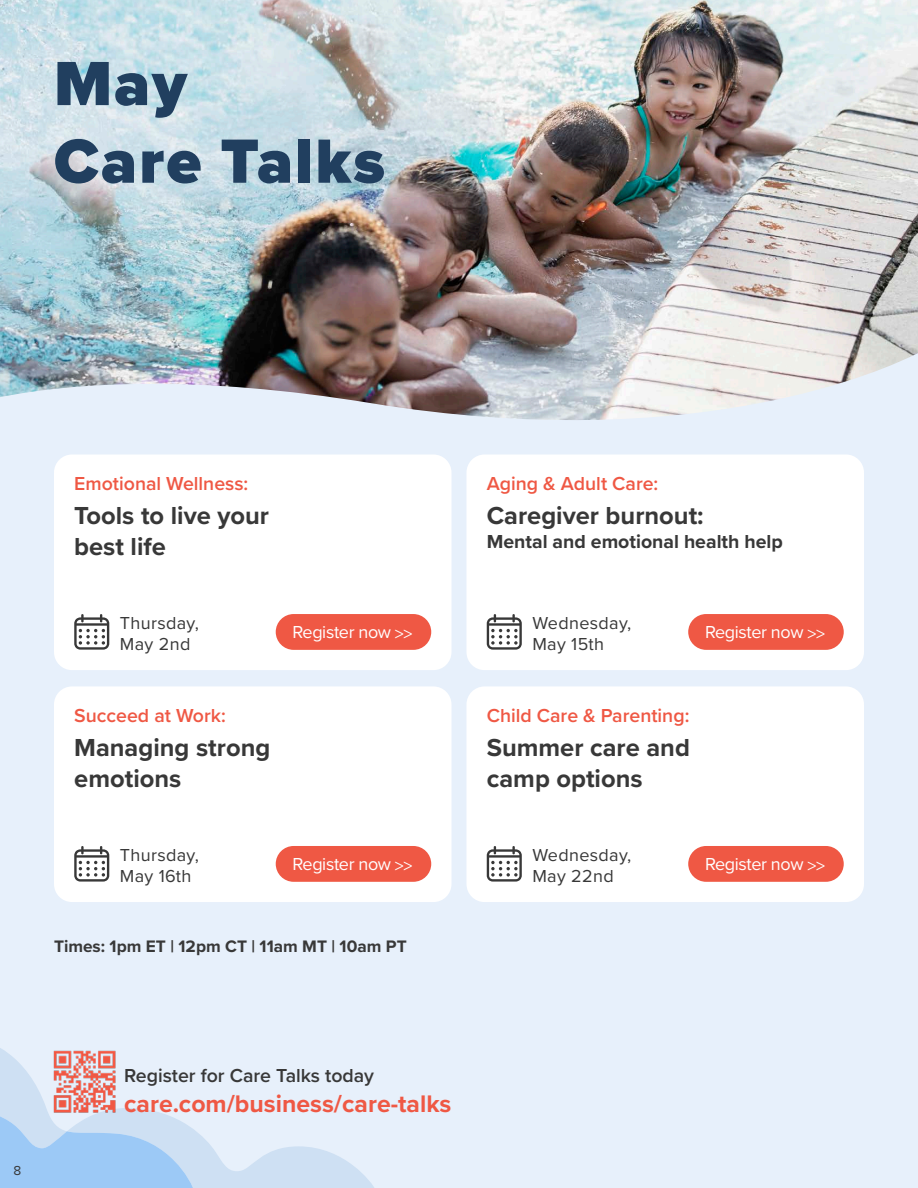
<style>
.page{position:relative;width:918px;height:1188px;background:#e7f0fb}
.page>*{position:absolute;margin:0;border:0;box-sizing:border-box;transform-origin:0 0}
.t1{font:900 64.65px/77.7px "Proxima Nova";letter-spacing:.03em;color:#213f5f}
.t2{font:700 25.5px/30.6px "Proxima Nova";color:#383838}
.t3{font:700 24.9px "Proxima Nova";color:#ef5844}
.t4{font:600 19.5px "Proxima Nova";color:#ef5844}
.t5{font:700 19.5px "Proxima Nova";color:#383838}
.t6{font:600 19.5px "Proxima Nova";color:#383838}
.t7{font:18px/21px "Proxima Nova";letter-spacing:.02em;color:#383838}
.t8{font:18px "Proxima Nova";letter-spacing:-.02em;color:#fff}
.t9{font:700 17.25px "Proxima Nova";color:#383838}
.t10{font:13.5px "Proxima Nova";color:#383838}
</style>
<div class="page">
<svg style="left:0;top:1048px;width:374px;height:140px"></svg>
<img style="left:0;top:0;width:918px;height:420px">
<div style="left:54px;top:686px;width:398px;height:216px;background:#fff;border-radius:18px"></div>
<svg style="left:74px;top:846px;width:35px;height:36px"></svg>
<div style="left:276px;top:846px;width:155px;height:36px;background:#ef5844;border-radius:18px"></div>
<div style="left:54px;top:455px;width:398px;height:215px;background:#fff;border-radius:18px"></div>
<svg style="left:74px;top:614px;width:35px;height:36px"></svg>
<div style="left:276px;top:614px;width:155px;height:36px;background:#ef5844;border-radius:18px"></div>
<div style="left:466px;top:686px;width:398px;height:216px;background:#fff;border-radius:18px"></div>
<svg style="left:487px;top:846px;width:35px;height:36px"></svg>
<div style="left:688px;top:846px;width:156px;height:36px;background:#ef5844;border-radius:18px"></div>
<div style="left:466px;top:455px;width:398px;height:215px;background:#fff;border-radius:18px"></div>
<svg style="left:487px;top:614px;width:35px;height:36px"></svg>
<div style="left:688px;top:614px;width:156px;height:36px;background:#ef5844;border-radius:18px"></div>
<img style="left:44px;top:1048px;width:80px;height:74px">
<h1 class="t1" style="left:54px;top:44px;width:332px">May<br>Care Talks</h1>
<p class="t4" style="left:74px;top:469px;width:176px">Emotional Wellness:</p>
<p class="t4" style="left:487px;top:469px;width:173px">Aging &amp; Adult Care:</p>
<p class="t2" style="left:74px;top:500px;width:196px">Tools to live your best life</p>
<p class="t2" style="left:487px;top:500px;width:218px">Caregiver burnout:</p>
<p class="t5" style="left:487px;top:527px;width:298px">Mental and emotional health help</p>
<p class="t7" style="left:120px;top:611px;width:81px">Thursday,<br>May 2nd</p>
<p class="t8" style="left:293px;top:618px;width:122px">Register now &gt;&gt;</p>
<p class="t7" style="left:532px;top:611px;width:101px">Wednesday,<br>May 15th</p>
<p class="t8" style="left:705px;top:618px;width:122px">Register now &gt;&gt;</p>
<p class="t4" style="left:74px;top:701px;width:153px">Succeed at Work:</p>
<p class="t4" style="left:487px;top:701px;width:204px">Child Care &amp; Parenting:</p>
<p class="t2" style="left:74px;top:732px;width:198px">Managing strong emotions</p>
<p class="t2" style="left:487px;top:732px;width:205px">Summer care and camp options</p>
<p class="t7" style="left:120px;top:843px;width:81px">Thursday,<br>May 16th</p>
<p class="t8" style="left:293px;top:850px;width:122px">Register now &gt;&gt;</p>
<p class="t7" style="left:532px;top:843px;width:101px">Wednesday,<br>May 22nd</p>
<p class="t8" style="left:705px;top:850px;width:122px">Register now &gt;&gt;</p>
<p class="t9" style="left:54px;top:934px;width:354px">Times: 1pm ET | 12pm CT | 11am MT | 10am PT</p>
<p class="t10" style="left:14px;top:1160px;width:9px">8</p>
<p class="t6" style="left:124px;top:1061px;width:251px">Register for Care Talks today</p>
<p class="t3" style="left:124px;top:1085px;width:329px">care.com/business/care-talks</p>
</div>
